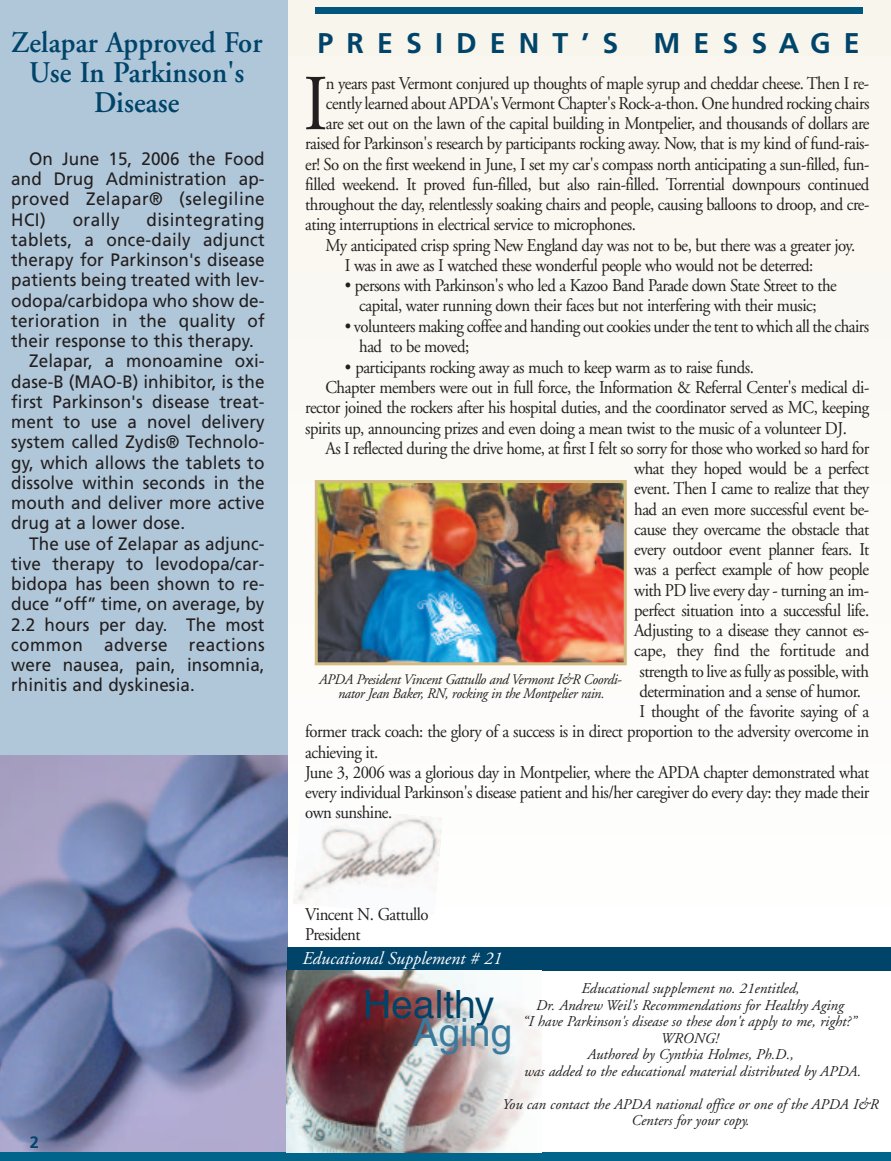
<style>
.page{position:relative;width:891px;height:1161px;background:#fff}
.page>*{position:absolute;margin:0;border:0;box-sizing:border-box;transform-origin:0 0}
.t1{font:79.05px "Adobe Garamond";color:#231f20;scale:.93 1}
.t2{font:39px "Helvetica";color:#00446a}
.t3{font:39px "Helvetica";color:#397a9d}
.t4{font:600 30px/30px "Adobe Garamond";letter-spacing:.005em;color:#00446a;text-align:center;scale:.95 1}
.t5{font:700 28.5px "Frutiger";letter-spacing:.46em;color:#00446a}
.t6{font:18px/20.2px "Adobe Garamond";letter-spacing:-.03em;color:#231f20;scale:.93 1}
.t7{font:18px/20.2px "Frutiger";letter-spacing:.005em;color:#231f20;text-align:justify;scale:.95 1}
.t8{font:18px "Frutiger";letter-spacing:.03em;color:#231f20;scale:.95 1}
.t9{font:18px "Adobe Garamond";letter-spacing:-.01em;color:#231f20;scale:.93 1}
.t10{font:italic 18px "Adobe Garamond";color:#fff}
.t11{font:700 16.5px "Frutiger";color:#00446a}
.t12{font:italic 15px/16.5px "Adobe Garamond";color:#231f20;text-align:center}
.t13{font:italic 14.7px/13.5px "Adobe Garamond";letter-spacing:-.025em;color:#231f20;text-align:center}
</style>
<div class="page">
<div style="left:286px;top:701px;width:604px;height:56px;background:#fdfcfa"></div>
<div style="left:286px;top:630px;width:604px;height:56px;background:#fdfcf9"></div>
<div style="left:286px;top:559px;width:604px;height:56px;background:#fcfbf7"></div>
<div style="left:286px;top:488px;width:604px;height:57px;background:#fcfbf7"></div>
<div style="left:286px;top:418px;width:604px;height:56px;background:#fbfaf5"></div>
<div style="left:286px;top:347px;width:604px;height:56px;background:#fbf9f4"></div>
<div style="left:286px;top:276px;width:604px;height:56px;background:#faf8f2"></div>
<div style="left:286px;top:205px;width:604px;height:56px;background:#faf8f1"></div>
<div style="left:286px;top:134px;width:604px;height:56px;background:#f9f7ef"></div>
<div style="left:286px;top:63px;width:604px;height:56px;background:#f9f7ef"></div>
<div style="left:286px;top:0;width:604px;height:49px;background:#f8f5ec"></div>
<img style="left:294px;top:814px;width:148px;height:90px">
<div style="left:0;top:0;width:288px;height:1161px;background:#b0c7d9"></div>
<img style="left:0;top:755px;width:287px;height:397px">
<div style="left:315px;top:8px;width:547px;height:6px;background:#00567c"></div>
<div style="left:0;top:1152px;width:891px;height:9px;background:#01648a"></div>
<img style="left:319px;top:484px;width:304px;height:177px">
<div style="left:315px;top:480px;width:312px;height:185px;border:3px solid #d3bb82"></div>
<div style="left:288px;top:947px;width:603px;height:23px;background:#00446a"></div>
<img style="left:286px;top:970px;width:255px;height:182px">
<h3 class="t4" style="left:11px;top:30px;width:266px">Zelapar Approved For</h3>
<h3 class="t5" style="left:318px;top:32px;width:544px">PRESIDENT’S MESSAGE</h3>
<h3 class="t4" style="left:29px;top:60px;width:228px">Use In Parkinson's<br>Disease</h3>
<p class="t7" style="left:11px;top:150px;width:268px;text-indent:18px">On June 15, 2006 the Food and Drug Administration ap&shy;proved Zelapar® (selegiline HCI)</p>
<h1 class="t1" style="left:303px;top:73px;width:28px">I</h1>
<p class="t6" style="left:326px;top:74px;width:586px">n years past Vermont conjured up thoughts of maple syrup and cheddar cheese. Then I re-</p>
<p class="t6" style="left:326px;top:95px;width:586px">cently learned about APDA's Vermont Chapter's Rock-a-thon. One hundred rocking chairs</p>
<p class="t6" style="left:326px;top:115px;width:586px">are set out on the lawn of the capital building in Montpelier, and thousands of dollars are</p>
<p class="t6" style="left:305px;top:135px;width:608px">raised for Parkinson's research by participants rocking away. Now, that is my kind of fund-rais-</p>
<p class="t6" style="left:305px;top:155px;width:608px">er! So on the first weekend in June, I set my car's compass north anticipating a sun-filled, fun-</p>
<p class="t6" style="left:305px;top:176px;width:608px">filled weekend. It proved fun-filled, but also rain-filled. Torrential downpours continued</p>
<p class="t6" style="left:305px;top:196px;width:608px">throughout the day, relentlessly soaking chairs and people, causing balloons to droop, and cre-</p>
<p class="t6" style="left:305px;top:216px;width:357px">ating interruptions in electrical service to microphones.</p>
<p class="t6" style="left:325px;top:236px;width:571px">My anticipated crisp spring New England day was not to be, but there was a greater joy.</p>
<p class="t6" style="left:345px;top:257px;width:505px">I was in awe as I watched these wonderful people who would not be deterred:</p>
<p class="t6" style="left:345px;top:277px;width:531px;text-align:center">• persons with Parkinson's who led a Kazoo Band Parade down State Street to the capital, water running down their faces but not interfering with their music;</p>
<p class="t6" style="left:359px;top:317px;width:550px;text-indent:-14px">• volunteers making coffee and handing out cookies under the tent to which all the chairs had to be moved;</p>
<p class="t6" style="left:345px;top:359px;width:441px">• participants rocking away as much to keep warm as to raise funds.</p>
<p class="t6" style="left:325px;top:379px;width:586px">Chapter members were out in full force, the Information &amp; Referral Center's medical di-</p>
<p class="t6" style="left:305px;top:399px;width:608px">rector joined the rockers after his hospital duties, and the coordinator served as MC, keeping</p>
<p class="t6" style="left:305px;top:419px;width:584px">spirits up, announcing prizes and even doing a mean twist to the music of a volunteer DJ.</p>
<p class="t6" style="left:325px;top:440px;width:586px">As I reflected during the drive home, at first I felt so sorry for those who worked so hard for</p>
<p class="t6" style="left:634px;top:460px;width:254px">what they hoped would be a perfect</p>
<p class="t6" style="left:634px;top:480px;width:254px">event. Then I came to realize that they</p>
<p class="t6" style="left:634px;top:500px;width:254px">had an even more successful event be-</p>
<p class="t6" style="left:634px;top:521px;width:254px">cause they overcame the obstacle that</p>
<p class="t6" style="left:634px;top:541px;width:254px">every outdoor event planner fears. It</p>
<p class="t6" style="left:634px;top:561px;width:254px">was a perfect example of how people</p>
<p class="t6" style="left:634px;top:581px;width:254px">with PD live every day - turning an im-</p>
<p class="t6" style="left:634px;top:602px;width:254px">perfect situation into a successful life.</p>
<p class="t6" style="left:634px;top:622px;width:254px">Adjusting to a disease they cannot es-</p>
<p class="t9" style="left:634px;top:643px;width:254px">cape, they find the fortitude and</p>
<p class="t6" style="left:639px;top:662px;width:249px">strength to live as fully as possible, with</p>
<p class="t6" style="left:639px;top:683px;width:240px">determination and a sense of humor.</p>
<p class="t6" style="left:639px;top:703px;width:249px">I thought of the favorite saying of a</p>
<p class="t6" style="left:305px;top:723px;width:608px">former track coach: the glory of a success is in direct proportion to the adversity overcome in</p>
<p class="t6" style="left:305px;top:743px;width:80px">achieving it.</p>
<p class="t6" style="left:305px;top:764px;width:608px">June 3, 2006 was a glorious day in Montpelier, where the APDA chapter demonstrated what</p>
<p class="t6" style="left:305px;top:784px;width:608px">every individual Parkinson's disease patient and his/her caregiver do every day: they made their</p>
<p class="t6" style="left:305px;top:804px;width:95px">own sunshine.</p>
<p class="t7" style="left:73px;top:211px;width:51px">orally</p>
<p class="t8" style="left:146px;top:212px;width:126px">disintegrating</p>
<p class="t7" style="left:11px;top:231px;width:268px">tablets, a once-daily adjunct</p>
<p class="t7" style="left:11px;top:251px;width:268px">therapy for Parkinson's disease</p>
<p class="t7" style="left:11px;top:271px;width:268px">patients being treated with lev-</p>
<p class="t7" style="left:11px;top:292px;width:268px">odopa/carbidopa who show de-</p>
<p class="t7" style="left:11px;top:312px;width:268px">terioration in the quality of</p>
<p class="t7" style="left:11px;top:332px;width:257px">their response to this therapy.</p>
<p class="t7" style="left:29px;top:352px;width:249px">Zelapar, a monoamine oxi-</p>
<p class="t7" style="left:11px;top:373px;width:268px">dase-B (MAO-B) inhibitor, is the</p>
<p class="t7" style="left:11px;top:393px;width:268px">first Parkinson's disease treat-</p>
<p class="t7" style="left:11px;top:413px;width:268px">ment to use a novel delivery</p>
<p class="t7" style="left:11px;top:433px;width:268px">system called Zydis® Technolo-</p>
<p class="t7" style="left:11px;top:454px;width:268px">gy, which allows the tablets to</p>
<p class="t7" style="left:11px;top:474px;width:268px">dissolve within seconds in the</p>
<p class="t7" style="left:11px;top:494px;width:268px">mouth and deliver more active</p>
<p class="t7" style="left:11px;top:514px;width:184px">drug at a lower dose.</p>
<p class="t7" style="left:29px;top:535px;width:249px">The use of Zelapar as adjunc-</p>
<p class="t7" style="left:11px;top:555px;width:268px">tive therapy to levodopa/car-</p>
<p class="t7" style="left:11px;top:575px;width:268px">bidopa has been shown to re-</p>
<p class="t7" style="left:11px;top:595px;width:268px">duce “off” time, on average, by</p>
<p class="t7" style="left:11px;top:616px;width:268px">2.2 hours per day. The most</p>
<p class="t8" style="left:11px;top:637px;width:268px">common adverse reactions</p>
<p class="t7" style="left:11px;top:656px;width:268px">were nausea, pain, insomnia,</p>
<p class="t7" style="left:11px;top:676px;width:195px">rhinitis and dyskinesia.</p>
<p class="t13" style="left:319px;top:674px;width:304px">APDA President Vincent Gattullo and Vermont I&amp;R Coordi&shy;nator Jean Baker, RN, rocking in the Montpelier rain.</p>
<p class="t6" style="left:305px;top:905px;width:134px">Vincent N. Gattullo<br>President</p>
<p class="t11" style="left:30px;top:1136px;width:11px">2</p>
<p class="t10" style="left:303px;top:951px;width:201px">Educational Supplement # 21</p>
<h2 class="t2" style="left:363px;top:990px;width:133px">Healthy</h2>
<p class="t12" style="left:523px;top:982px;width:340px">Educational supplement no. 21entitled,<br>Dr. Andrew Weil's Recommendations for Healthy Aging<br>“I have Parkinson's disease so these don't apply to me, right?” WRONG!<br>Authored by Cynthia Holmes, Ph.D.,<br>was added to the educational material distributed by APDA.</p>
<p class="t12" style="left:502px;top:1097px;width:378px">You can contact the APDA national office or one of the APDA I&amp;R<br>Centers for your copy.</p>
<h2 class="t3" style="left:412px;top:1018px;width:101px">Aging</h2>
</div>
